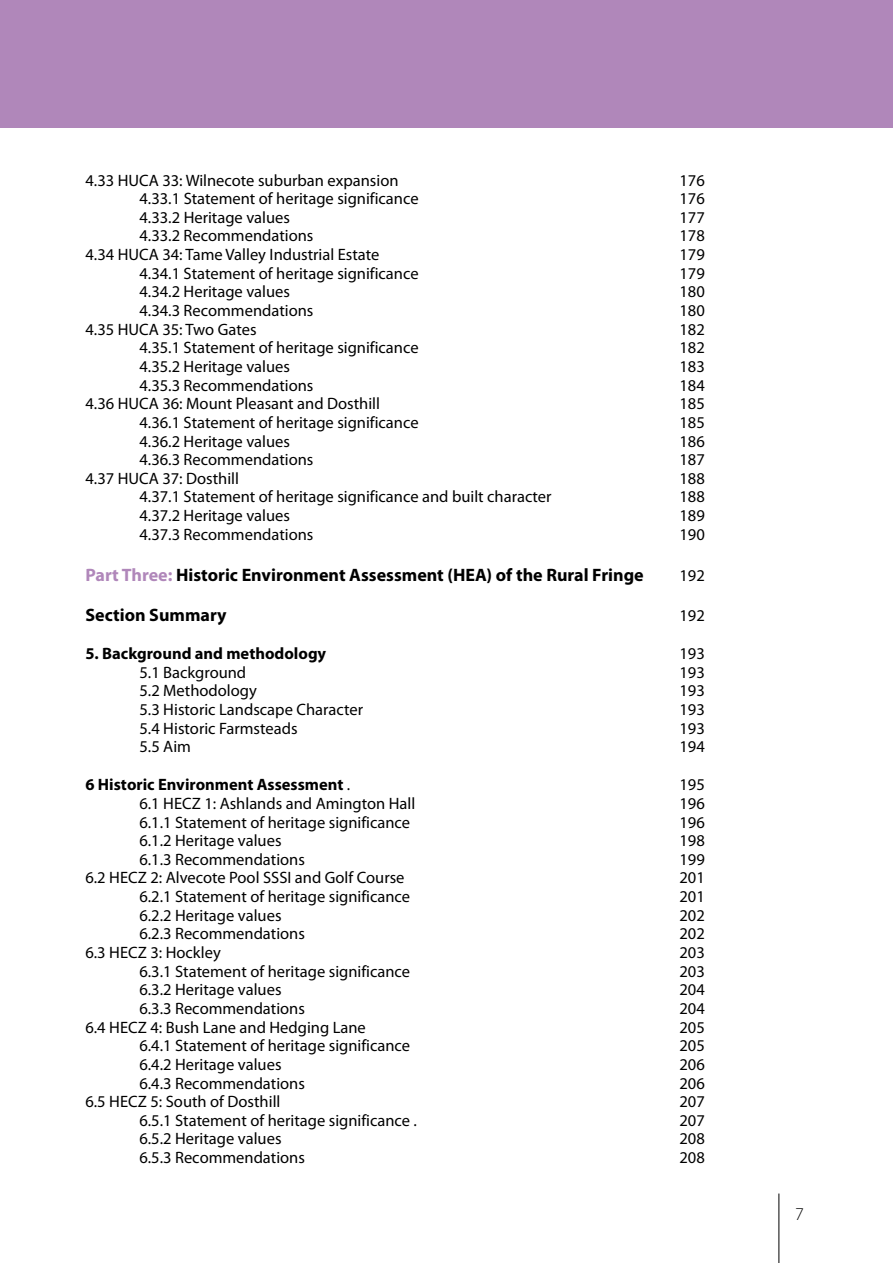
<style>
.page{position:relative;width:893px;height:1263px;background:#fff}
.page>*{position:absolute;margin:0;border:0;box-sizing:border-box;transform-origin:0 0}
.t1{font:700 18px "Myriad Pro";color:#000}
.t2{font:300 18px "Myriad Pro";color:#000}
.t3{font:16.5px "Myriad Pro";color:#000}
.t4{font:700 16.5px "Myriad Pro";color:#000}
.s1{color:#b087ba}
.s2{font-weight:400}
</style>
<div class="page">
<div style="left:0;top:0;width:893px;height:128px;background:#b087ba"></div>
<hr style="left:778px;top:1193px;width:1px;height:70px;background:#000">
<p class="t3" style="left:85px;top:173px;width:315px">4.33 HUCA 33: Wilnecote suburban expansion</p>
<p class="t3" style="left:679px;top:173px;width:27px">176</p>
<p class="t3" style="left:139px;top:192px;width:281px">4.33.1 Statement of heritage significance</p>
<p class="t3" style="left:679px;top:192px;width:27px">176</p>
<p class="t3" style="left:139px;top:210px;width:152px">4.33.2 Heritage values</p>
<p class="t3" style="left:679px;top:210px;width:27px">177</p>
<p class="t3" style="left:139px;top:229px;width:176px">4.33.2 Recommendations</p>
<p class="t3" style="left:679px;top:229px;width:27px">178</p>
<p class="t3" style="left:85px;top:248px;width:296px">4.34 HUCA 34: Tame Valley Industrial Estate</p>
<p class="t3" style="left:679px;top:248px;width:27px">179</p>
<p class="t3" style="left:139px;top:266px;width:281px">4.34.1 Statement of heritage significance</p>
<p class="t3" style="left:679px;top:266px;width:27px">179</p>
<p class="t3" style="left:139px;top:285px;width:152px">4.34.2 Heritage values</p>
<p class="t3" style="left:679px;top:285px;width:27px">180</p>
<p class="t3" style="left:139px;top:304px;width:176px">4.34.3 Recommendations</p>
<p class="t3" style="left:679px;top:304px;width:27px">180</p>
<p class="t3" style="left:85px;top:322px;width:173px">4.35 HUCA 35: Two Gates</p>
<p class="t3" style="left:679px;top:322px;width:27px">182</p>
<p class="t3" style="left:139px;top:341px;width:281px">4.35.1 Statement of heritage significance</p>
<p class="t3" style="left:679px;top:341px;width:27px">182</p>
<p class="t3" style="left:139px;top:360px;width:152px">4.35.2 Heritage values</p>
<p class="t3" style="left:679px;top:360px;width:27px">183</p>
<p class="t3" style="left:139px;top:378px;width:176px">4.35.3 Recommendations</p>
<p class="t3" style="left:679px;top:378px;width:27px">184</p>
<p class="t3" style="left:85px;top:397px;width:296px">4.36 HUCA 36: Mount Pleasant and Dosthill</p>
<p class="t3" style="left:679px;top:397px;width:27px">185</p>
<p class="t3" style="left:139px;top:415px;width:281px">4.36.1 Statement of heritage significance</p>
<p class="t3" style="left:679px;top:415px;width:27px">185</p>
<p class="t3" style="left:139px;top:434px;width:152px">4.36.2 Heritage values</p>
<p class="t3" style="left:679px;top:434px;width:27px">186</p>
<p class="t3" style="left:139px;top:453px;width:176px">4.36.3 Recommendations</p>
<p class="t3" style="left:679px;top:453px;width:27px">187</p>
<p class="t3" style="left:85px;top:471px;width:155px">4.37 HUCA 37: Dosthill</p>
<p class="t3" style="left:679px;top:471px;width:27px">188</p>
<p class="t3" style="left:139px;top:490px;width:414px">4.37.1 Statement of heritage significance and built character</p>
<p class="t3" style="left:679px;top:490px;width:27px">188</p>
<p class="t3" style="left:139px;top:509px;width:152px">4.37.2 Heritage values</p>
<p class="t3" style="left:679px;top:509px;width:27px">189</p>
<p class="t3" style="left:139px;top:527px;width:176px">4.37.3 Recommendations</p>
<p class="t3" style="left:679px;top:527px;width:27px">190</p>
<p class="t1" style="left:85px;top:568px;width:560px"><span class="s1">Part Three:</span> Historic Environment Assessment (HEA) of the Rural Fringe</p>
<p class="t3" style="left:679px;top:569px;width:27px">192</p>
<p class="t1" style="left:85px;top:607px;width:143px">Section Summary</p>
<p class="t3" style="left:679px;top:608px;width:27px">192</p>
<p class="t4" style="left:85px;top:647px;width:242px">5. Background and methodology</p>
<p class="t3" style="left:679px;top:647px;width:27px">193</p>
<p class="t3" style="left:139px;top:665px;width:108px">5.1 Background</p>
<p class="t3" style="left:679px;top:665px;width:27px">193</p>
<p class="t3" style="left:139px;top:684px;width:119px">5.2 Methodology</p>
<p class="t3" style="left:679px;top:684px;width:27px">193</p>
<p class="t3" style="left:139px;top:703px;width:225px">5.3 Historic Landscape Character</p>
<p class="t3" style="left:679px;top:703px;width:27px">193</p>
<p class="t3" style="left:139px;top:721px;width:160px">5.4 Historic Farmsteads</p>
<p class="t3" style="left:679px;top:721px;width:27px">193</p>
<p class="t3" style="left:139px;top:740px;width:53px">5.5 Aim</p>
<p class="t3" style="left:679px;top:740px;width:27px">194</p>
<p class="t4" style="left:85px;top:778px;width:266px">6 Historic Environment Assessment <span class="s2">.</span></p>
<p class="t3" style="left:679px;top:778px;width:27px">195</p>
<p class="t3" style="left:139px;top:796px;width:277px">6.1 HECZ 1: Ashlands and Amington Hall</p>
<p class="t3" style="left:679px;top:796px;width:27px">196</p>
<p class="t3" style="left:139px;top:815px;width:272px">6.1.1 Statement of heritage significance</p>
<p class="t3" style="left:679px;top:815px;width:27px">196</p>
<p class="t3" style="left:139px;top:834px;width:144px">6.1.2 Heritage values</p>
<p class="t3" style="left:679px;top:834px;width:27px">198</p>
<p class="t3" style="left:139px;top:852px;width:167px">6.1.3 Recommendations</p>
<p class="t3" style="left:679px;top:852px;width:27px">199</p>
<p class="t3" style="left:85px;top:871px;width:321px">6.2 HECZ 2: Alvecote Pool SSSI and Golf Course</p>
<p class="t3" style="left:679px;top:871px;width:27px">201</p>
<p class="t3" style="left:139px;top:890px;width:272px">6.2.1 Statement of heritage significance</p>
<p class="t3" style="left:679px;top:890px;width:27px">201</p>
<p class="t3" style="left:139px;top:908px;width:144px">6.2.2 Heritage values</p>
<p class="t3" style="left:679px;top:908px;width:27px">202</p>
<p class="t3" style="left:139px;top:927px;width:167px">6.2.3 Recommendations</p>
<p class="t3" style="left:679px;top:927px;width:27px">202</p>
<p class="t3" style="left:85px;top:946px;width:137px">6.3 HECZ 3: Hockley</p>
<p class="t3" style="left:679px;top:946px;width:27px">203</p>
<p class="t3" style="left:139px;top:964px;width:272px">6.3.1 Statement of heritage significance</p>
<p class="t3" style="left:679px;top:964px;width:27px">203</p>
<p class="t3" style="left:139px;top:983px;width:144px">6.3.2 Heritage values</p>
<p class="t3" style="left:679px;top:983px;width:27px">204</p>
<p class="t3" style="left:139px;top:1001px;width:167px">6.3.3 Recommendations</p>
<p class="t3" style="left:679px;top:1001px;width:27px">204</p>
<p class="t3" style="left:85px;top:1020px;width:282px">6.4 HECZ 4: Bush Lane and Hedging Lane</p>
<p class="t3" style="left:679px;top:1020px;width:27px">205</p>
<p class="t3" style="left:139px;top:1039px;width:272px">6.4.1 Statement of heritage significance</p>
<p class="t3" style="left:679px;top:1039px;width:27px">205</p>
<p class="t3" style="left:139px;top:1057px;width:144px">6.4.2 Heritage values</p>
<p class="t3" style="left:679px;top:1057px;width:27px">206</p>
<p class="t3" style="left:139px;top:1076px;width:167px">6.4.3 Recommendations</p>
<p class="t3" style="left:679px;top:1076px;width:27px">206</p>
<p class="t3" style="left:85px;top:1095px;width:197px">6.5 HECZ 5: South of Dosthill</p>
<p class="t3" style="left:679px;top:1095px;width:27px">207</p>
<p class="t3" style="left:139px;top:1113px;width:279px">6.5.1 Statement of heritage significance .</p>
<p class="t3" style="left:679px;top:1113px;width:27px">207</p>
<p class="t3" style="left:139px;top:1132px;width:144px">6.5.2 Heritage values</p>
<p class="t3" style="left:679px;top:1132px;width:27px">208</p>
<p class="t3" style="left:139px;top:1151px;width:167px">6.5.3 Recommendations</p>
<p class="t3" style="left:679px;top:1151px;width:27px">208</p>
<p class="t2" style="left:795px;top:1207px;width:10px">7</p>
</div>
